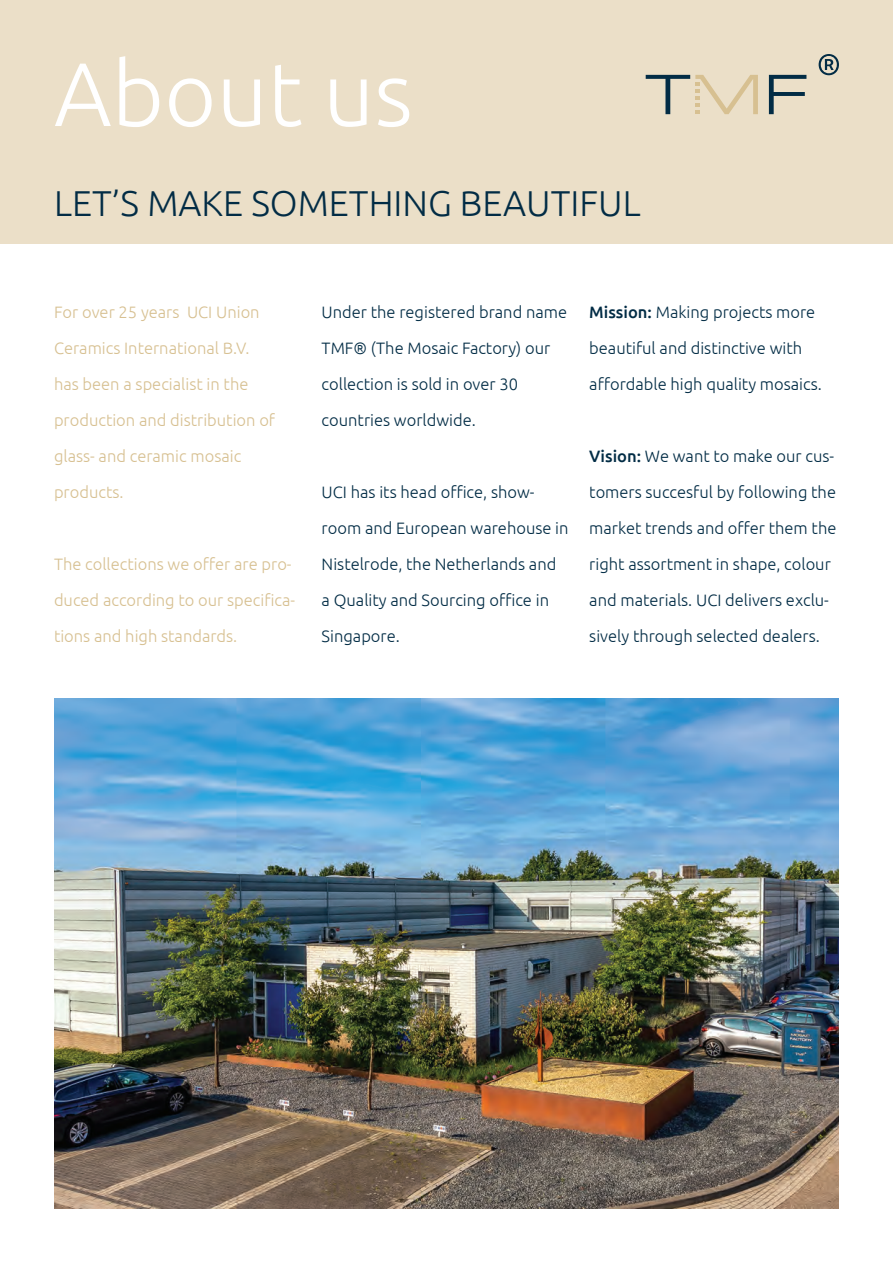
<style>
.page{position:relative;width:893px;height:1263px;background:#fff}
.page>*{position:absolute;margin:0;border:0;box-sizing:border-box;transform-origin:0 0}
.t1{font:300 90px "Ubuntu";color:#fff}
.t2{font:300 36px "Ubuntu";color:#022c45}
.t3{font:300 16.5px/36px "Ubuntu";color:#022c45}
.t4{font:300 16.5px/36px "Ubuntu";color:#d7c091}
.s1{font-weight:500}
</style>
<div class="page">
<div style="left:0;top:0;width:893px;height:244px;background:#ebdfc8"></div>
<img style="left:54px;top:699px;width:785px;height:510px">
<svg style="left:646px;top:75px;width:112px;height:39px"></svg>
<svg style="left:769px;top:75px;width:37px;height:39px"></svg>
<svg style="left:819px;top:54px;width:20px;height:21px"></svg>
<h1 class="t1" style="left:54px;top:40px;width:360px">About us</h1>
<h2 class="t2" style="left:54px;top:182px;width:588px">LET’S MAKE SOMETHING BEAUTIFUL</h2>
<p class="t4" style="left:54px;top:294px;width:223px">For over 25 years UCI Union<br>Ceramics International B.V. has been a specialist in the production and distribution of glass- and ceramic mosaic products.</p>
<p class="t4" style="left:54px;top:546px;width:243px">The collections we offer are pro&shy;duced according to our specifica&shy;tions and high standards.</p>
<p class="t3" style="left:322px;top:294px;width:247px">Under the registered brand name<br>TMF® (The Mosaic Factory) our collection is sold in over 30 countries worldwide.</p>
<p class="t3" style="left:322px;top:474px;width:248px">UCI has its head office, show&shy;room and European warehouse in<br>Nistelrode, the Netherlands and a Quality and Sourcing office in<br>Singapore.</p>
<p class="t3" style="left:589px;top:294px;width:234px"><span class="s1">Mission:</span> Making projects more beautiful and distinctive with affordable high quality mosaics.</p>
<p class="t3" style="left:589px;top:438px;width:249px"><span class="s1">Vision:</span> We want to make our cus&shy;tomers succesful by following the market trends and offer them the right assortment in shape, colour and materials. UCI delivers exclu&shy;sively through selected dealers.</p>
</div>
